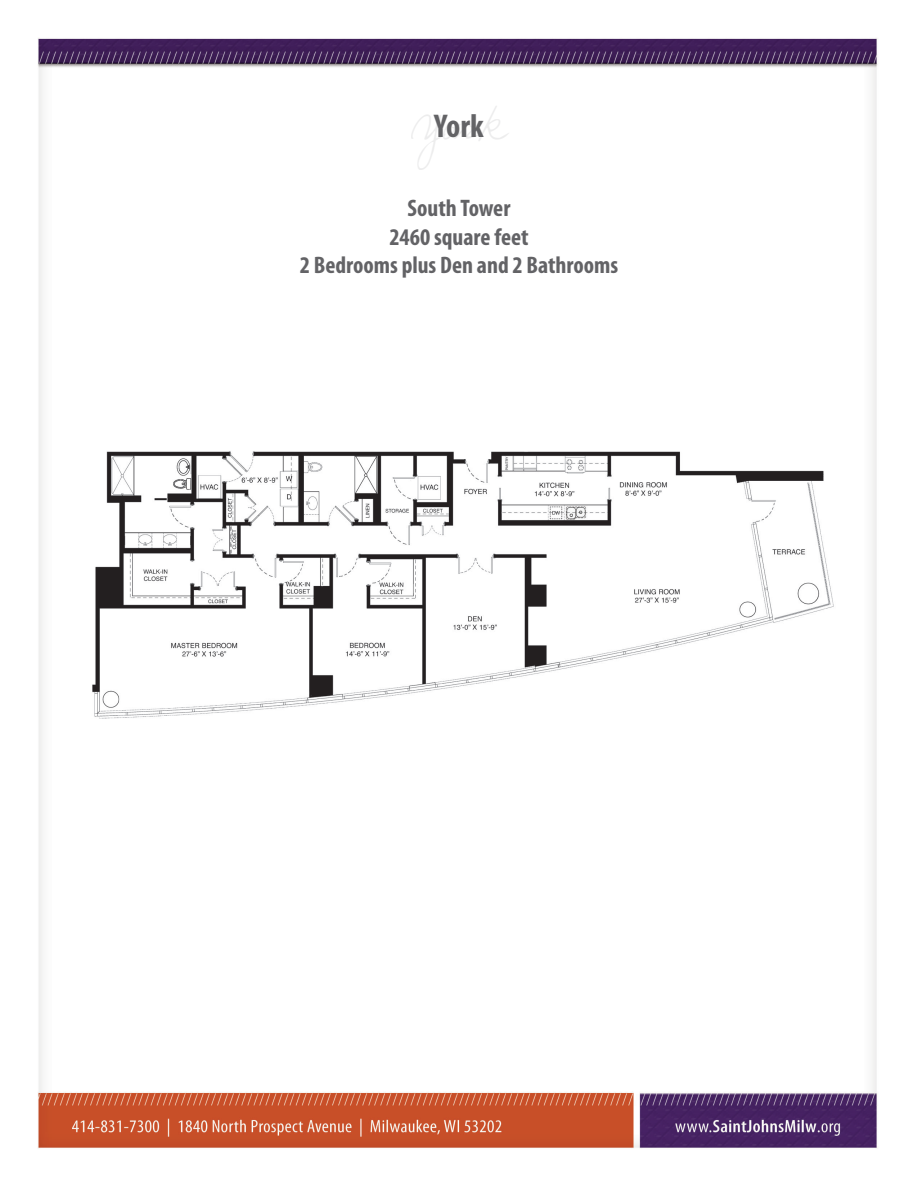
<style>
.page{position:relative;width:918px;height:1188px;background:#fff}
.page>*{position:absolute;margin:0;border:0;box-sizing:border-box;transform-origin:0 0}
.t1{font:37.5px "Sunshine In My Soul";color:#636366}
.t2{font:700 condensed 33px "Myriad Pro";color:#636366}
.t3{font:700 condensed 24px "Myriad Pro";color:#636366}
</style>
<div class="page">
<img style="left:38px;top:38px;width:840px;height:1111px">
<img style="left:85px;top:433px;width:752px;height:300px">
<h1 class="t1" style="left:412px;top:104px;width:96px">York</h1>
<p class="t2" style="left:434px;top:105px;width:51px">York</p>
<p class="t3" style="left:408px;top:193px;width:104px">South Tower</p>
<p class="t3" style="left:389px;top:222px;width:141px">2460 square feet</p>
<p class="t3" style="left:300px;top:250px;width:320px">2 Bedrooms plus Den and 2 Bathrooms</p>
</div>
